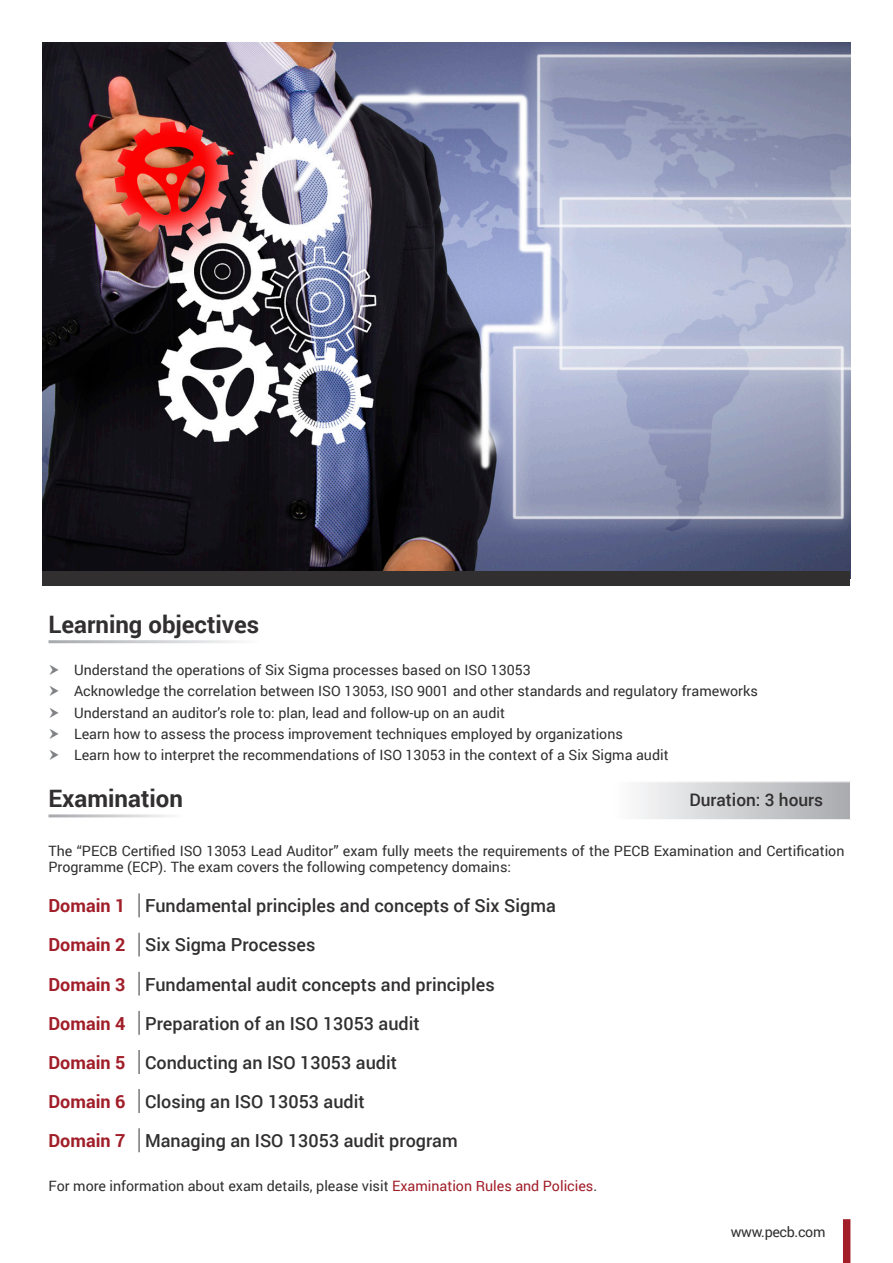
<style>
.page{position:relative;width:893px;height:1263px;background:#fff}
.page>*{position:absolute;margin:0;border:0;box-sizing:border-box;transform-origin:0 0}
.t1{font:700 24px "Roboto";color:#312f30}
.t2{font:500 18px "Roboto";color:#312f30}
.t3{font:700 18px "Roboto";color:#a11e29}
.t4{font:500 17.25px "Roboto";color:#312f30}
.Bullet_Points{font:14.25px/16.5px "Roboto";color:#312f30}
.Bullet_Points-2{font:14.25px "Roboto";letter-spacing:-.025em;color:#312f30}
.s1{color:#a11e29}
</style>
<div class="page">
<img style="left:43px;top:43px;width:807px;height:528px">
<div style="left:843px;top:1219px;width:7px;height:44px;background:#a11e29"></div>
<div style="left:43px;top:571px;width:807px;height:15px;background:#312f30"></div>
<svg style="left:639px;top:782px;width:211px;height:37px;background:#cecfd1"></svg>
<hr style="left:138px;top:893px;width:2px;height:24px;background:#76787b">
<hr style="left:138px;top:932px;width:2px;height:25px;background:#76787b">
<hr style="left:138px;top:972px;width:2px;height:24px;background:#76787b">
<hr style="left:138px;top:1011px;width:2px;height:24px;background:#76787b">
<hr style="left:138px;top:1050px;width:2px;height:24px;background:#76787b">
<hr style="left:138px;top:1089px;width:2px;height:24px;background:#76787b">
<hr style="left:138px;top:1128px;width:2px;height:24px;background:#76787b">
<p class="t1" style="left:49px;top:607px;width:212px">Learning objectives</p>
<p class="Bullet_Points" style="left:74px;top:661px;width:458px">Understand the operations of Six Sigma processes based on ISO 13053</p>
<p class="Bullet_Points" style="left:74px;top:682px;width:685px">Acknowledge the correlation between ISO 13053, ISO 9001 and other standards and regulatory frameworks</p>
<p class="Bullet_Points" style="left:74px;top:704px;width:432px">Understand an auditor’s role to: plan, lead and follow-up on an audit</p>
<p class="Bullet_Points" style="left:74px;top:725px;width:550px">Learn how to assess the process improvement techniques employed by organizations</p>
<p class="Bullet_Points" style="left:74px;top:746px;width:596px">Learn how to interpret the recommendations of ISO 13053 in the context of a Six Sigma audit</p>
<p class="t1" style="left:49px;top:781px;width:136px">Examination</p>
<p class="t4" style="left:689px;top:788px;width:135px">Duration: 3 hours</p>
<p class="Bullet_Points" style="left:49px;top:842px;width:797px">The “PECB Certified ISO 13053 Lead Auditor” exam fully meets the requirements of the PECB Examination and Certification<br>Programme (ECP). The exam covers the following competency domains:</p>
<p class="t3" style="left:49px;top:893px;width:78px">Domain 1</p>
<p class="t2" style="left:145px;top:893px;width:412px">Fundamental principles and concepts of Six Sigma</p>
<p class="t3" style="left:49px;top:932px;width:78px">Domain 2</p>
<p class="t2" style="left:145px;top:932px;width:172px">Six Sigma Processes</p>
<p class="t3" style="left:49px;top:971px;width:78px">Domain 3</p>
<p class="t2" style="left:145px;top:971px;width:351px">Fundamental audit concepts and principles</p>
<p class="t3" style="left:49px;top:1010px;width:78px">Domain 4</p>
<p class="t2" style="left:145px;top:1010px;width:276px">Preparation of an ISO 13053 audit</p>
<p class="t3" style="left:49px;top:1050px;width:78px">Domain 5</p>
<p class="t2" style="left:145px;top:1050px;width:253px">Conducting an ISO 13053 audit</p>
<p class="t3" style="left:49px;top:1089px;width:78px">Domain 6</p>
<p class="t2" style="left:145px;top:1089px;width:221px">Closing an ISO 13053 audit</p>
<p class="t3" style="left:49px;top:1128px;width:78px">Domain 7</p>
<p class="t2" style="left:145px;top:1128px;width:314px">Managing an ISO 13053 audit program</p>
<p class="Bullet_Points" style="left:49px;top:1177px;width:550px">For more information about exam details, please visit <span class="s1">Examination Rules and Policies</span>.</p>
<p class="Bullet_Points-2" style="left:731px;top:1221px;width:96px">www.pecb.com</p>
</div>
